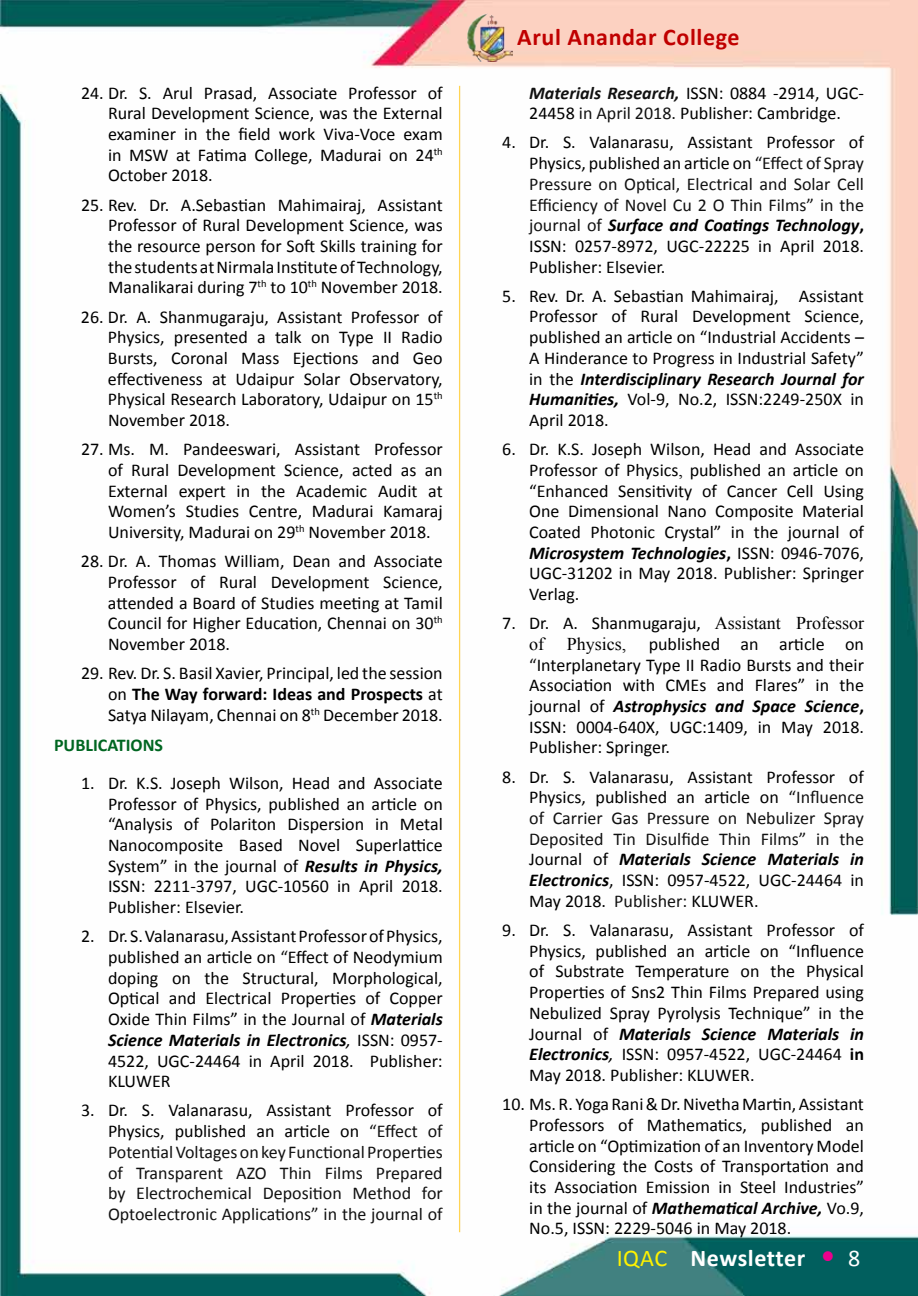
<style>
.page{position:relative;width:918px;height:1296px;background:#fff}
.page>*{position:absolute;margin:0;border:0;box-sizing:border-box;transform-origin:0 0}
.t1{font:700 24px "Calibri";letter-spacing:.025em;color:#c00000}
.t2{font:700 24px "Calibri";letter-spacing:.02em;color:#fff}
.t3{font:18px/20.7px "Calibri";color:#000;text-align:justify}
.t4{font:18px/20.7px "Calibri";color:#111;text-align:justify}
.t5{font:700 18px "Calibri";color:#006621}
.t6{font:18px "Times New Roman";color:#000}
.s1{font-weight:700}
.s2{font-weight:700;font-style:italic}
.s3{color:#111}
.s4{font-style:italic}
.s5{color:#000}
.s6{font-weight:700;font-style:italic;color:#111}
.s7{font-family:"Times New Roman"}
.s8{font-weight:400;color:#fff200}
.s9{font-weight:400;font-size:31.5px;color:#ec008c}
.s10{font-weight:400}
</style>
<div class="page">
<img style="left:0;top:0;width:918px;height:1296px">
<img style="left:468px;top:14px;width:45px;height:47px">
<hr style="left:459px;top:86px;width:1px;height:1146px;background:#fff">
<p class="t3" style="left:108px;top:81px;width:336px;text-indent:-27px">24. Dr. S. Arul Prasad, Associate Professor of Rural Development Science, was the External examiner in the field work Viva-Voce exam in MSW at Fatima College, Madurai on 24<sup>th </sup>October 2018.</p>
<p class="t3" style="left:108px;top:193px;width:336px;text-indent:-27px">25. Rev. Dr. A.Sebastian Mahimairaj, Assistant Professor of Rural Development Science, was the resource person for Soft Skills training for the students at Nirmala Institute of Technology, Manalikarai during 7<sup>th</sup> to 10<sup>th</sup> November 2018.</p>
<p class="t3" style="left:108px;top:305px;width:336px;text-indent:-27px">26. Dr. A. Shanmugaraju, Assistant Professor of Physics, presented a talk on Type II Radio Bursts, Coronal Mass Ejections and Geo effectiveness at Udaipur Solar Observatory, Physical Research Laboratory, Udaipur on 15<sup>th </sup>November 2018.</p>
<p class="t3" style="left:108px;top:438px;width:336px;text-indent:-27px">27. Ms. M. Pandeeswari, Assistant Professor of Rural Development Science, acted as an External expert in the Academic Audit at Women’s Studies Centre, Madurai Kamaraj University, Madurai on 29<sup>th</sup> November 2018.</p>
<p class="t3" style="left:108px;top:550px;width:336px;text-indent:-27px">28. Dr. A. Thomas William, Dean and Associate Professor of Rural Development Science, attended a Board of Studies meeting at Tamil Council for Higher Education, Chennai on 30<sup>th </sup>November 2018.</p>
<p class="t3" style="left:108px;top:662px;width:336px;text-indent:-27px">29. Rev. Dr. S. Basil Xavier, Principal, led the session on <span class="s1">The Way forward: Ideas and Prospects</span> at Satya Nilayam, Chennai on 8<sup>th</sup> December 2018.</p>
<p class="t5" style="left:54px;top:734px;width:111px">PUBLICATIONS</p>
<p class="t3" style="left:108px;top:772px;width:336px;text-indent:-27px">1. Dr. K.S. Joseph Wilson, Head and Associate Professor of Physics, published an article on “Analysis of Polariton Dispersion in Metal Nanocomposite Based Novel Superlattice System” in the journal of <span class="s2">Results in Physics, </span>ISSN: 2211-3797, UGC-10560 in April 2018.<br>Publisher: Elsevier.</p>
<p class="t3" style="left:108px;top:925px;width:336px;text-indent:-27px">2. Dr. S. Valanarasu, Assistant Professor of Physics, published an article on <span class="s3">“</span>Effect of Neodymium doping on the Structural, Morphological, Optical and Electrical Properties of Copper Oxide Thin Films” in the Journal of <span class="s2">Materials Science Materials in Electronics</span><span class="s4">,</span> ISSN: 0957- 4522, UGC-24464 in April 2018. Publisher:<br>KLUWER</p>
<p class="t4" style="left:108px;top:1099px;width:336px;text-indent:-27px"><span class="s5">3. Dr. S. Valanarasu, Assistant Professor of Physics, published an article on</span> “Effect of Potential Voltages on key Functional Properties of Transparent AZO Thin Films Prepared by Electrochemical Deposition Method for Optoelectronic Applications” in the journal of</p>
<h1 class="t1" style="left:517px;top:22px;width:224px">Arul Anandar College</h1>
<p class="t3" style="left:529px;top:81px;width:336px"><span class="s6">Materials Research,</span> ISSN: 0884 -2914, UGC-<br>24458 <span class="s3">in April 2018.</span> Publisher: Cambridge.</p>
<p class="t3" style="left:529px;top:131px;width:336px;text-indent:-27px">4. Dr. S. Valanarasu, Assistant Professor of Physics, published an article on <span class="s3">“Effect of Spray Pressure on Optical, Electrical and Solar Cell Efficiency of Novel Cu 2 O Thin Films” in the journal of</span> <span class="s2">Surface and Coatings Technology</span><span class="s1">, </span>ISSN: 0257-8972, UGC-22225 in April 2018.<br>Publisher: Elsevier.</p>
<p class="t3" style="left:529px;top:285px;width:336px;text-indent:-27px">5. Rev. Dr. A. Sebastian Mahimairaj, Assistant Professor of Rural Development Science, published an article on “Industrial Accidents – A Hinderance to Progress in Industrial Safety” in the <span class="s2">Interdisciplinary Research Journal for Humanities,</span> Vol-9, No.2, ISSN:2249-250X in April 2018.</p>
<p class="t3" style="left:529px;top:438px;width:336px;text-indent:-27px">6. Dr. K.S. Joseph Wilson, Head and Associate Professor of Physics<span class="s7">,</span> published an article on “Enhanced Sensitivity of Cancer Cell Using One Dimensional Nano Composite Material Coated Photonic Crystal” in the journal of <span class="s2">Microsystem Technologies</span><span class="s1">,</span> ISSN: 0946-7076, UGC-31202 in May 2018. Publisher: Springer Verlag.</p>
<p class="t3" style="left:502px;top:612px;width:363px">7. Dr. A. Shanmugaraju, <span class="s7">Assistant Professor</span></p>
<p class="t6" style="left:529px;top:632px;width:16px">of</p>
<p class="t6" style="left:567px;top:632px;width:61px">Physics,</p>
<p class="t3" style="left:529px;top:633px;width:336px;text-indent:120px">published an article on <span class="s3">“</span>Interplanetary Type II Radio Bursts and their Association with CMEs and Flares” in the journal of <span class="s2">Astrophysics and Space Science</span><span class="s1">, </span>ISSN: 0004-640X, UGC:1409, in May 2018.<br>Publisher: Springer.</p>
<p class="t3" style="left:529px;top:766px;width:336px;text-indent:-27px">8. Dr. S. Valanarasu, Assistant Professor of Physics, published an article on <span class="s3">“Influence of Carrier Gas Pressure on Nebulizer Spray Deposited Tin Disulfide Thin Films” in the </span>Journal of <span class="s2">Materials Science Materials in Electronics</span>, ISSN: 0957-4522, UGC-24464 in May 2018. <span class="s3">Publisher:</span> KLUWER.</p>
<p class="t3" style="left:529px;top:919px;width:336px;text-indent:-27px">9. Dr. S. Valanarasu, Assistant Professor of Physics, published an article on “Influence of Substrate Temperature on the Physical Properties of Sns2 Thin Films Prepared using Nebulized Spray Pyrolysis Technique” in the Journal of <span class="s2">Materials Science Materials in Electronics</span><span class="s4">,</span> ISSN: 0957-4522, UGC-24464 <span class="s1">in </span>May 2018. Publisher: KLUWER.</p>
<p class="t3" style="left:529px;top:1093px;width:336px;text-indent:-27px">10. Ms. R. Yoga Rani &amp; Dr. Nivetha Martin, Assistant Professors of Mathematics, published an article on “Optimization of an Inventory Model Considering the Costs of Transportation and its Association Emission in Steel Industries” in the journal of <span class="s2">Mathematical Archive,</span> Vo.9, No.5, ISSN: 2229-5046 in May 2018.</p>
<h1 class="t2" style="left:617px;top:1243px;width:245px"><span class="s8">IQAC</span> Newsletter <span class="s9">•</span> <span class="s10">8</span></h1>
</div>
